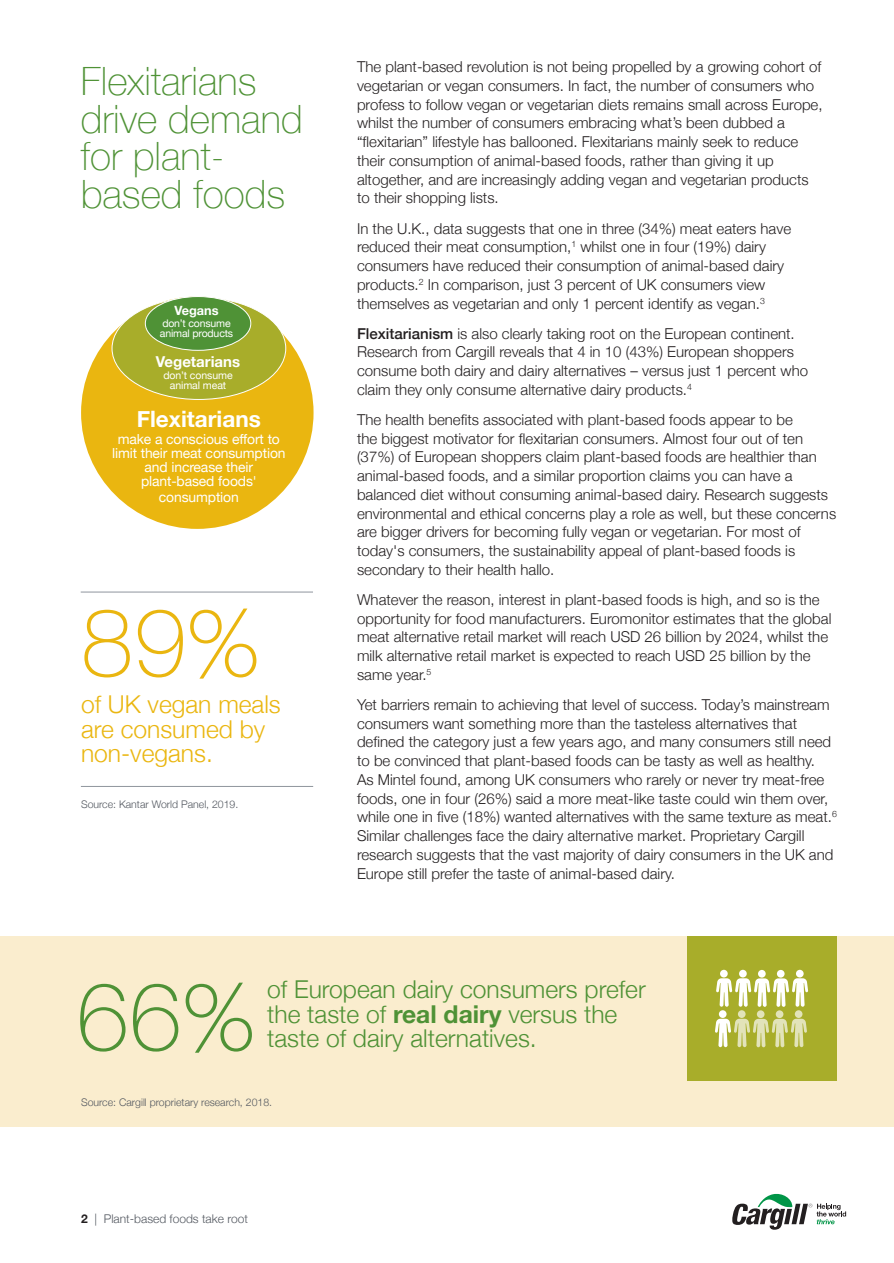
<style>
.page{position:relative;width:894px;height:1263px;background:#fff}
.page>*{position:absolute;margin:0;border:0;box-sizing:border-box;transform-origin:0 0}
.body{font:100 94.95px "Helvetica Neue";color:#4f9236}
.body-2{font:100 94.95px "Helvetica Neue";color:#eab610}
.head{font:100 39px/37.5px "Helvetica Neue";color:#4f9236}
.body-3{font:300 24.6px/24.6px "Helvetica Neue";color:#4f9236}
.body-4{font:300 24.6px/24.6px "Helvetica Neue";color:#eab610}
.head-2{font:700 22.5px "Helvetica Neue";color:#fff}
.body-5{font:300 15px/18.8px "Helvetica Neue";color:#231f20}
.head-3{font:700 15px "Helvetica Neue";color:#fff}
.head-4{font:13.8px/14.2px "Helvetica Neue";letter-spacing:-.01em;color:#fff;text-align:center}
.head-5{font:700 12.75px "Helvetica Neue";color:#fff}
.t1{font:300 12px "Helvetica Neue";color:#535860}
.FOOTNOTES{font:300 10.5px "Helvetica Neue";color:#535860}
.head-6{font:10.5px/10.5px "Helvetica Neue";letter-spacing:-.015em;color:#fff;text-align:center}
.s1{font-weight:500}
.s2{font-weight:700}
.s3{font-weight:700;color:#231f20}
</style>
<div class="page">
<svg style="left:732px;top:1193px;width:113px;height:36px"></svg>
<div style="left:0;top:936px;width:893px;height:190px;background:#faedce"></div>
<div style="left:686px;top:936px;width:149px;height:144px;background:#a8ad2a"></div>
<svg style="left:719px;top:969px;width:8px;height:8px"></svg>
<div style="left:718px;top:1010px;width:8px;height:8px;background:#fff;border-radius:50%"></div>
<svg style="left:738px;top:969px;width:8px;height:8px"></svg>
<div style="left:737px;top:1010px;width:8px;height:8px;background:#e2e3b9;border-radius:50%"></div>
<div style="left:757px;top:970px;width:8px;height:7px;background:#fff;border-radius:50%"></div>
<div style="left:756px;top:1010px;width:8px;height:8px;background:#e2e3b9;border-radius:50%"></div>
<div style="left:776px;top:970px;width:8px;height:7px;background:#fff;border-radius:50%"></div>
<div style="left:775px;top:1010px;width:8px;height:8px;background:#e2e3b9;border-radius:50%"></div>
<svg style="left:795px;top:969px;width:8px;height:8px"></svg>
<svg style="left:716px;top:978px;width:91px;height:29px"></svg>
<div style="left:794px;top:1010px;width:8px;height:8px;background:#e2e3b9;border-radius:50%"></div>
<svg style="left:715px;top:1018px;width:91px;height:29px"></svg>
<div style="left:81px;top:296px;width:232px;height:233px;background:#eab610;border-radius:50%"></div>
<div style="left:112px;top:297px;width:174px;height:102px;background:#a8ad2a;border-radius:50%"></div>
<hr style="left:81px;top:592px;width:232px;height:1px;background:#8f959d">
<hr style="left:81px;top:786px;width:232px;height:1px;background:#8f959d">
<div style="left:145px;top:296px;width:106px;height:54px;background:#4f9236;border-radius:50%"></div>
<div style="left:145px;top:296px;width:106px;height:55px;border:1px solid #fff;border-radius:50%"></div>
<p class="head" style="left:81px;top:61px;width:223px">Flexitarians drive demand for plant&shy;based foods</p>
<p class="body-5" style="left:357px;top:56px;width:467px">The plant-based revolution is not being propelled by a growing cohort of vegetarian or vegan consumers. In fact, the number of consumers who profess to follow vegan or vegetarian diets remains small across Europe, whilst the number of consumers embracing what’s been dubbed a “flexitarian” lifestyle has ballooned. Flexitarians mainly seek to reduce their consumption of animal-based foods, rather than giving it up altogether, and are increasingly adding vegan and vegetarian products to their shopping lists.</p>
<p class="body-5" style="left:357px;top:218px;width:435px">In the U.K., data suggests that one in three (34%) meat eaters have reduced their meat consumption,<sup>1</sup> whilst one in four (19%) dairy consumers have reduced their consumption of animal-based dairy products.<sup>2</sup> In comparison, just 3 percent of UK consumers view themselves as vegetarian and only 1 percent identify as vegan.<sup>3</sup></p>
<p class="body-5" style="left:357px;top:323px;width:452px"><span class="s1">Flexitarianism</span> is also clearly taking root on the European continent.<br>Research from Cargill reveals that 4 in 10 (43%) European shoppers consume both dairy and dairy alternatives – versus just 1 percent who claim they only consume alternative dairy products.<sup>4</sup></p>
<p class="body-5" style="left:357px;top:409px;width:480px">The health benefits associated with plant-based foods appear to be<br>the biggest motivator for flexitarian consumers. Almost four out of ten (37%) of European shoppers claim plant-based foods are healthier than animal-based foods, and a similar proportion claims you can have a balanced diet without consuming animal-based dairy. Research suggests environmental and ethical concerns play a role as well, but these concerns are bigger drivers for becoming fully vegan or vegetarian. For most of today's consumers, the sustainability appeal of plant-based foods is secondary to their health hallo.</p>
<p class="body-5" style="left:357px;top:589px;width:475px">Whatever the reason, interest in plant-based foods is high, and so is the opportunity for food manufacturers. Euromonitor estimates that the global meat alternative retail market will reach USD 26 billion by 2024, whilst the milk alternative retail market is expected to reach USD 25 billion by the same year.<sup>5</sup></p>
<p class="body-5" style="left:357px;top:694px;width:481px">Yet barriers remain to achieving that level of success. Today’s mainstream consumers want something more than the tasteless alternatives that defined the category just a few years ago, and many consumers still need to be convinced that plant-based foods can be tasty as well as healthy.<br>As Mintel found, among UK consumers who rarely or never try meat-free foods, one in four (26%) said a more meat-like taste could win them over, while one in five (18%) wanted alternatives with the same texture as meat.<sup>6<br></sup>Similar challenges face the dairy alternative market. Proprietary Cargill research suggests that the vast majority of dairy consumers in the UK and Europe still prefer the taste of animal-based dairy.</p>
<p class="head-5" style="left:174px;top:300px;width:46px">Vegans</p>
<p class="head-6" style="left:160px;top:318px;width:75px;text-align:left">don’t consume animal products</p>
<p class="head-3" style="left:156px;top:350px;width:86px">Vegetarians</p>
<p class="head-6" style="left:163px;top:370px;width:71px">don’t consume animal meat</p>
<p class="head-2" style="left:137px;top:401px;width:126px">Flexitarians</p>
<p class="head-4" style="left:112px;top:432px;width:175px">make a conscious effort to limit their meat consumption and increase their plant-based foods'</p>
<p class="head-4" style="left:159px;top:491px;width:81px">consumption</p>
<p class="body-2" style="left:81px;top:570px;width:181px">89%</p>
<p class="body-4" style="left:81px;top:690px;width:201px">of UK vegan meals are consumed by non-vegans.</p>
<p class="FOOTNOTES" style="left:81px;top:795px;width:159px">Source: Kantar World Panel, 2019.</p>
<p class="body" style="left:76px;top:944px;width:181px">66%</p>
<p class="body-3" style="left:267px;top:975px;width:380px">of European dairy consumers prefer the taste of <span class="s2">real dairy</span> versus the</p>
<p class="body-3" style="left:267px;top:1024px;width:271px">taste of dairy alternatives.</p>
<p class="FOOTNOTES" style="left:81px;top:1093px;width:192px">Source: Cargill proprietary research, 2018.</p>
<p class="t1" style="left:81px;top:1209px;width:168px"><span class="s3">2</span> | Plant-based foods take root</p>
</div>
